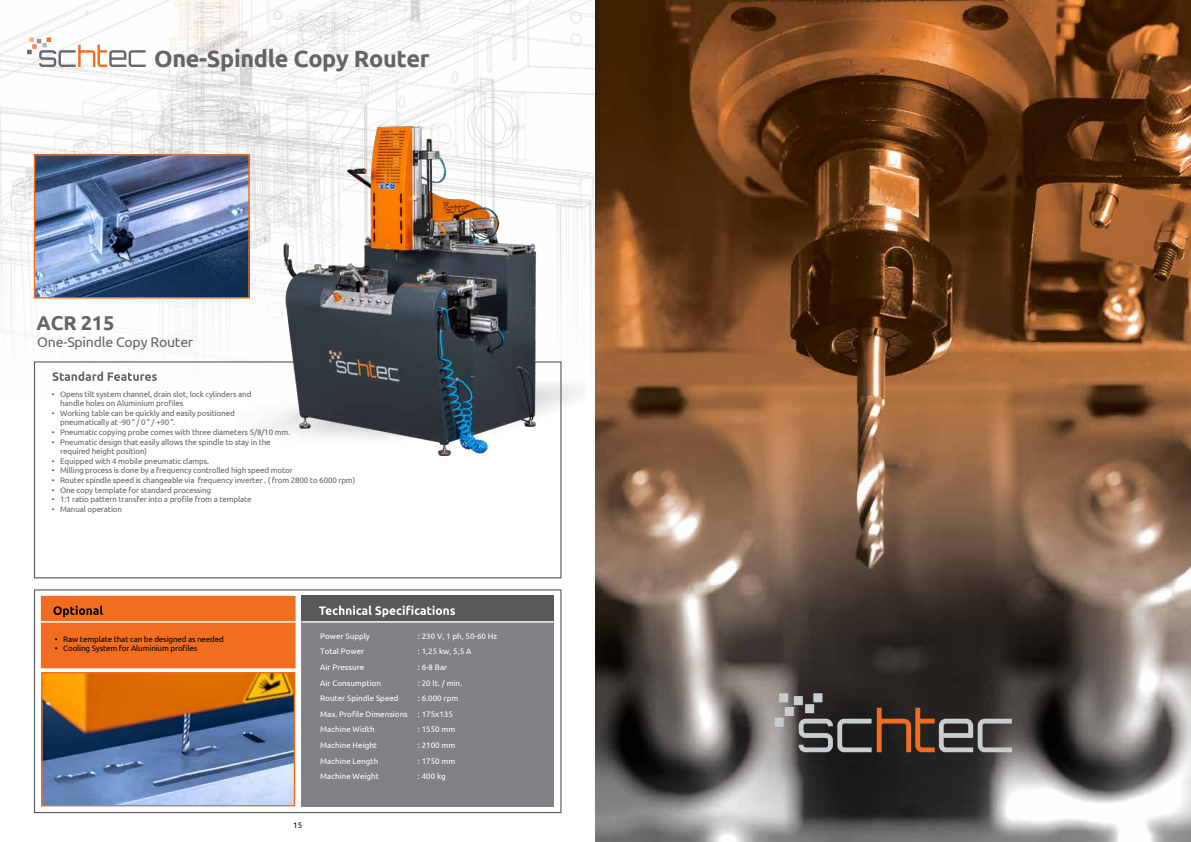
<style>
.page{position:relative;width:1191px;height:842px;background:#fff}
.page>*{position:absolute;margin:0;border:0;box-sizing:border-box;transform-origin:0 0}
.t1{font:700 23.5px "Ubuntu";letter-spacing:-.015em;color:#636467}
.t2{font:700 20px "Ubuntu";letter-spacing:-.015em;color:#636467}
.t3{font:14px "Ubuntu";letter-spacing:-.015em;color:#636467}
.t4{font:8px/9.6px "Ubuntu";letter-spacing:-.02em;color:#636467}
.t5{font:8px/15.6px "Ubuntu";color:#fff}
.t6{font:8px "Ubuntu";letter-spacing:-.02em;color:#000}
</style>
<div class="page">
<img style="left:0;top:0;width:1191px;height:842px">
<img style="left:238px;top:367px;width:348px;height:84px">
<div style="left:34px;top:589px;width:527px;height:224px;border:1px solid #56585d"></div>
<div style="left:301px;top:597px;width:253px;height:210px;background:#808285"></div>
<div style="left:301px;top:596px;width:253px;height:26px;background:#58595b"></div>
<div style="left:34px;top:361px;width:527px;height:217px;border:1px solid #56585d"></div>
<div style="left:42px;top:597px;width:252px;height:70px;background:#f16e21"></div>
<div style="left:41px;top:596px;width:254px;height:72px;border:2px solid #f16e21"></div>
<img style="left:43px;top:674px;width:250px;height:130px">
<div style="left:41px;top:672px;width:254px;height:134px;border:1px solid #f16e21"></div>
<svg style="left:53px;top:605px;width:50px;height:12px"></svg>
<svg style="left:319px;top:605px;width:136px;height:12px"></svg>
<hr style="left:301px;top:621px;width:256px;height:2px;background:#fff">
<hr style="left:41px;top:621px;width:257px;height:2px;background:#fff">
<svg style="left:52px;top:371px;width:105px;height:10px"></svg>
<img style="left:276px;top:118px;width:269px;height:340px">
<svg style="left:27px;top:37px;width:119px;height:30px"></svg>
<img style="left:36px;top:156px;width:212px;height:141px">
<div style="left:34px;top:154px;width:216px;height:145px;border:1px solid #f16e21"></div>
<div style="left:779px;top:693px;width:9px;height:9px;background:#c8cecf"></div>
<svg style="left:784px;top:693px;width:228px;height:59px;background:#554b44"></svg>
<div style="left:794px;top:696px;width:9px;height:9px;background:#c8cecf"></div>
<div style="left:774px;top:718px;width:9px;height:9px;background:#c8cecf"></div>
<h1 class="t1" style="left:154px;top:44px;width:277px">One-Spindle Copy Router</h1>
<h2 class="t2" style="left:37px;top:311px;width:79px">ACR 215</h2>
<h3 class="t3" style="left:37px;top:333px;width:158px">One-Spindle Copy Router</h3>
<p class="t4" style="left:60px;top:389px;width:193px;text-indent:-9px">• Opens tilt system channel, drain slot, lock cylinders and handle holes on Aluminium profiles</p>
<p class="t4" style="left:60px;top:408px;width:176px;text-indent:-9px">• Working table can be quickly and easily positioned pneumatically at -90 ° / 0 ° / +90 °.</p>
<p class="t4" style="left:52px;top:427px;width:240px">• Pneumatic copying probe comes with three diameters 5/8/10 mm.</p>
<p class="t4" style="left:60px;top:437px;width:212px;text-indent:-9px">• Pneumatic design that easily allows the spindle to stay in the required height position)</p>
<p class="t4" style="left:52px;top:456px;width:159px">• Equipped with 4 mobile pneumatic clamps.</p>
<p class="t4" style="left:52px;top:465px;width:243px">• Milling process is done by a frequency controlled high speed motor</p>
<p class="t4" style="left:52px;top:475px;width:305px">• Router spindle speed is changeable via frequency inverter . ( from 2800 to 6000 rpm)</p>
<p class="t4" style="left:52px;top:485px;width:161px">• One copy template for standard processing</p>
<p class="t4" style="left:52px;top:494px;width:201px">• 1:1 ratio pattern transfer into a profile from a template</p>
<p class="t4" style="left:52px;top:504px;width:72px">• Manual operation</p>
<p class="t6" style="left:55px;top:634px;width:170px">• Raw template that can be designed as needed</p>
<p class="t6" style="left:55px;top:644px;width:144px">• Cooling System for Aluminium profiles</p>
<p class="t6" style="left:293px;top:820px;width:11px">15</p>
<p class="t5" style="left:320px;top:628px;width:89px">Power Supply<br>Total Power<br>Air Pressure<br>Air Consumption<br>Router Spindle Speed<br>Max. Profile Dimensions<br>Machine Width<br>Machine Height<br>Machine Length<br>Machine Weight</p>
<p class="t5" style="left:418px;top:628px;width:81px">: 230 V, 1 ph, 50-60 Hz : 1,25 kw, 5,5 A<br>: 6-8 Bar<br>: 20 lt. / min.<br>: 6.000 rpm<br>: 175x135<br>: 1550 mm<br>: 2100 mm<br>: 1750 mm<br>: 400 kg</p>
</div>
